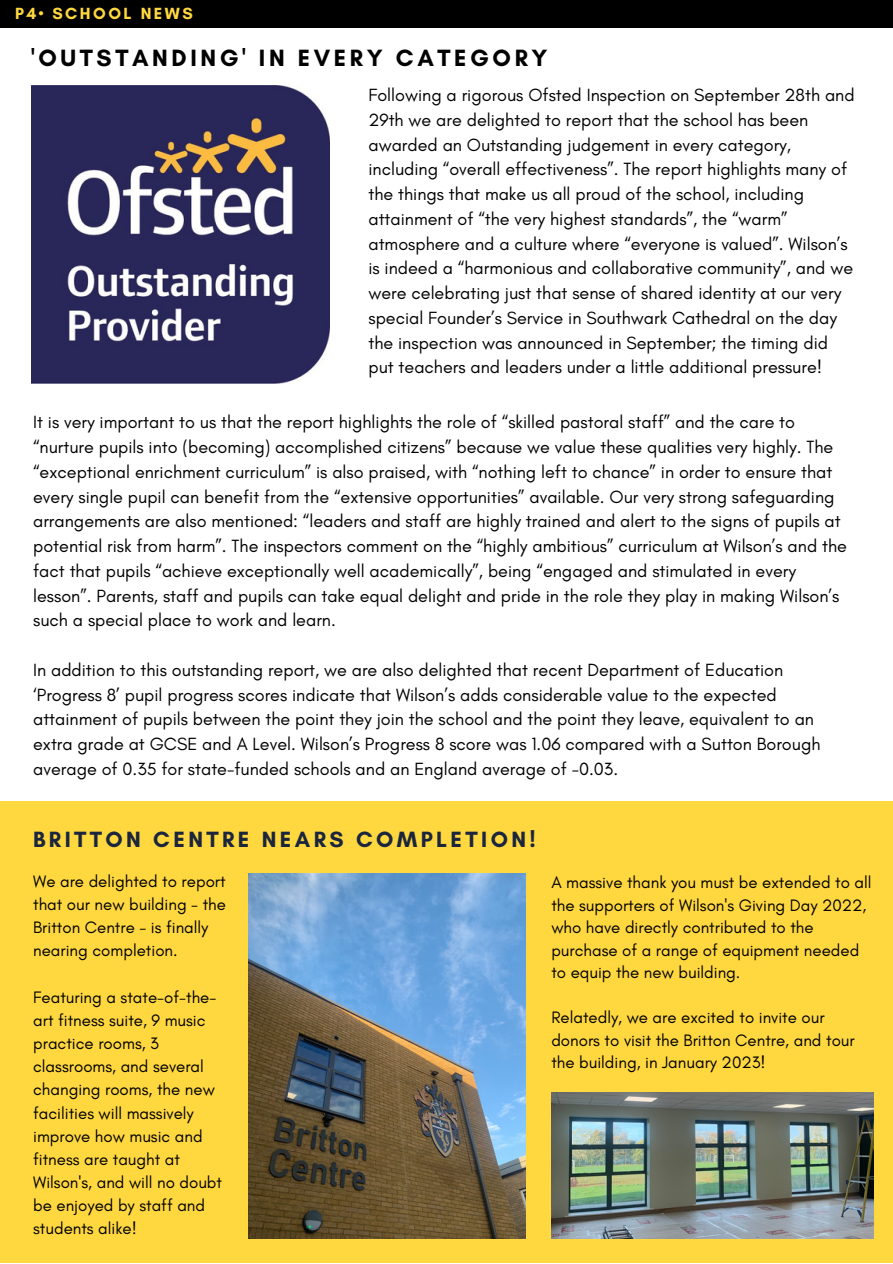
<style>
.page{position:relative;width:893px;height:1264px;background:#fff}
.page>*{position:absolute;margin:0;border:0;box-sizing:border-box;transform-origin:0 0}
.t1{font:700 24px "Glacial Indifference";letter-spacing:.15em;color:#000}
.t2{font:700 22.5px "Glacial Indifference";letter-spacing:.15em;color:#1b253c}
.t3{font:18px/24.8px "Glacial Indifference";color:#000}
.t4{font:16.8px/23.1px "Glacial Indifference";color:#000}
.t5{font:700 16.5px "Glacial Indifference";letter-spacing:.15em;color:#ffd840}
</style>
<div class="page">
<div style="left:0;top:0;width:892px;height:27px;background:#000"></div>
<div style="left:0;top:1234px;width:892px;height:28px;background:#ffd840"></div>
<div style="left:0;top:801px;width:892px;height:434px;background:#ffd840"></div>
<img style="left:31px;top:85px;width:298px;height:298px">
<img style="left:551px;top:1092px;width:321px;height:146px">
<img style="left:249px;top:873px;width:276px;height:365px">
<p class="t5" style="left:15px;top:4px;width:179px">P4• SCHOOL NEWS</p>
<h1 class="t1" style="left:31px;top:43px;width:517px">'OUTSTANDING' IN EVERY CATEGORY</h1>
<p class="t3" style="left:368px;top:82px;width:487px">Following a rigorous Ofsted Inspection on September 28th and 29th we are delighted to report that the school has been awarded an Outstanding judgement in every category, including “overall effectiveness”. The report highlights many of the things that make us all proud of the school, including attainment of “the very highest standards”, the “warm” atmosphere and a culture where “everyone is valued”. Wilson’s is indeed a “harmonious and collaborative community”, and we were celebrating just that sense of shared identity at our very special Founder’s Service in Southwark Cathedral on the day the inspection was announced in September; the timing did put teachers and leaders under a little additional pressure!</p>
<p class="t3" style="left:33px;top:410px;width:815px">It is very important to us that the report highlights the role of “skilled pastoral staff” and the care to “nurture pupils into (becoming) accomplished citizens” because we value these qualities very highly. The “exceptional enrichment curriculum” is also praised, with “nothing left to chance” in order to ensure that every single pupil can benefit from the “extensive opportunities” available. Our very strong safeguarding arrangements are also mentioned: “leaders and staff are highly trained and alert to the signs of pupils at potential risk from harm”. The inspectors comment on the “highly ambitious” curriculum at Wilson’s and the fact that pupils “achieve exceptionally well academically”, being “engaged and stimulated in every lesson”. Parents, staff and pupils can take equal delight and pride in the role they play in making Wilson’s such a special place to work and learn.</p>
<p class="t3" style="left:33px;top:657px;width:788px">In addition to this outstanding report, we are also delighted that recent Department of Education ‘Progress 8’ pupil progress scores indicate that Wilson’s adds considerable value to the expected attainment of pupils between the point they join the school and the point they leave, equivalent to an extra grade at GCSE and A Level. Wilson’s Progress 8 score was 1.06 compared with a Sutton Borough average of 0.35 for state-funded schools and an England average of -0.03.</p>
<p class="t2" style="left:33px;top:825px;width:504px">BRITTON CENTRE NEARS COMPLETION!</p>
<p class="t4" style="left:33px;top:869px;width:194px">We are delighted to report that our new building - the<br>Britton Centre - is finally nearing completion.</p>
<p class="t4" style="left:33px;top:985px;width:190px">Featuring a state-of-the&shy;art fitness suite, 9 music practice rooms, 3 classrooms, and several changing rooms, the new facilities will massively improve how music and fitness are taught at<br>Wilson's, and will no doubt be enjoyed by staff and students alike!</p>
<p class="t4" style="left:551px;top:871px;width:322px;line-height:22.5px">A massive thank you must be extended to all the supporters of Wilson's Giving Day 2022, who have directly contributed to the purchase of a range of equipment needed to equip the new building.</p>
<p class="t4" style="left:551px;top:1006px;width:305px;line-height:22.5px">Relatedly, we are excited to invite our donors to visit the Britton Centre, and tour the building, in January 2023!</p>
</div>
